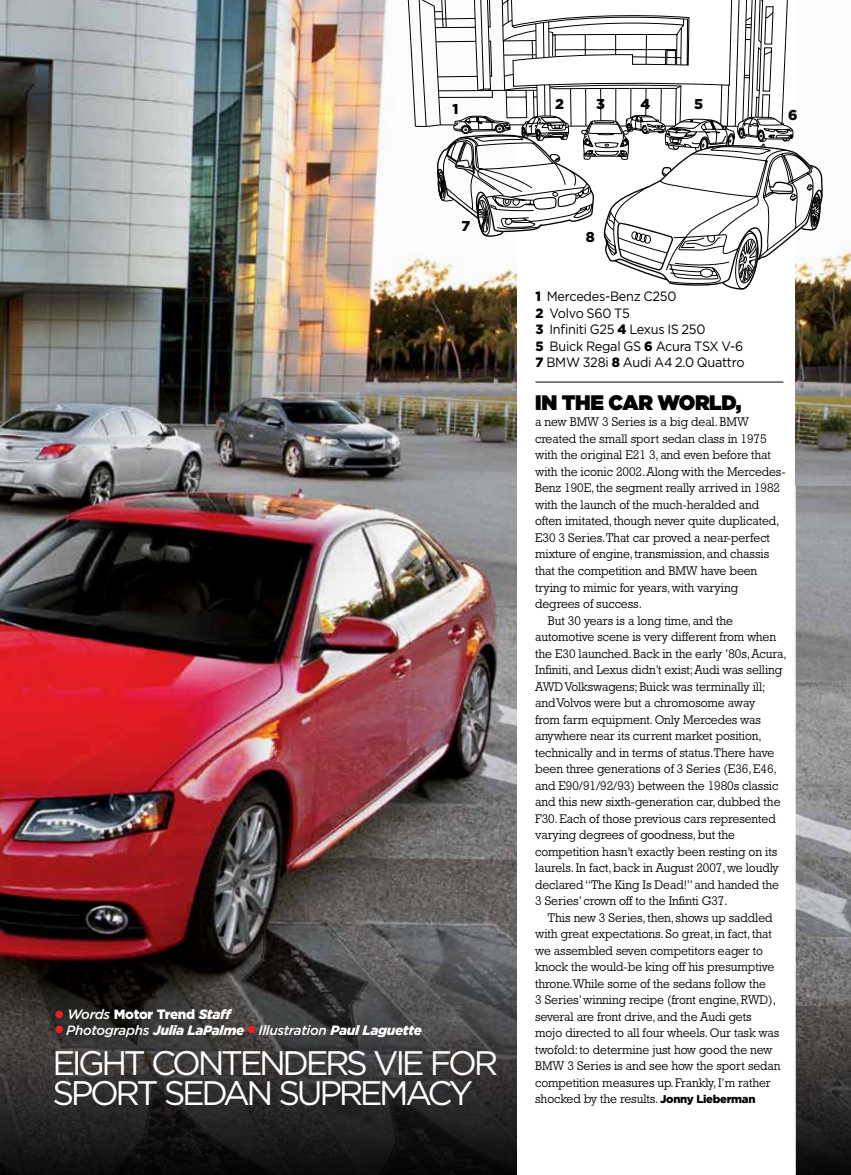
<style>
.page{position:relative;width:851px;height:1175px;background:#fff}
.page>*{position:absolute;margin:0;border:0;box-sizing:border-box;transform-origin:0 0}
.t1{font:33.9px/30.6px "Gotham";letter-spacing:-.1em;color:#fff}
.t2{font:900 21px "Gotham";color:#000}
.t3{font:900 14.25px "Gotham";color:#000}
.t4{font:13.5px/16.5px "Gotham";letter-spacing:-.02em;color:#000;scale:.94 1}
.t5{font:italic 900 13.5px "Gotham";letter-spacing:-.025em;color:#fff}
.t6{font:900 13.5px "Gotham";letter-spacing:-.03em;color:#fff}
.t7{font:12.75px "Rockwell Std";letter-spacing:-.005em;color:#000;scale:.96 1}
.s1{color:#ed1d24}
.s2{font-weight:500;font-style:italic}
.s3{font-style:italic}
.s4{font-weight:500}
.s5{font-weight:900}
.s6{font-family:"Gotham";font-weight:900;font-size:11.25px}
</style>
<div class="page">
<img style="left:0;top:0;width:516px;height:954px">
<img style="left:795px;top:176px;width:55px;height:804px">
<svg style="left:0;top:954px;width:516px;height:220px;background:#2d2b2b"></svg>
<svg style="left:795px;top:980px;width:55px;height:194px;background:#3c3a3a"></svg>
<svg style="left:405px;top:0;width:417px;height:290px"></svg>
<hr style="left:535px;top:382px;width:248px;height:1px;background:#000">
<p class="t3" style="left:452px;top:99px;width:8px">1</p>
<p class="t3" style="left:555px;top:94px;width:10px">2</p>
<p class="t3" style="left:596px;top:94px;width:10px">3</p>
<p class="t3" style="left:640px;top:94px;width:11px">4</p>
<p class="t3" style="left:694px;top:94px;width:10px">5</p>
<p class="t3" style="left:788px;top:105px;width:11px">6</p>
<p class="t3" style="left:461px;top:216px;width:10px">7</p>
<p class="t6" style="left:55px;top:1005px;width:177px"><span class="s1">●</span> <span class="s2">Words</span> Motor Trend <span class="s3">Staff</span></p>
<p class="t5" style="left:55px;top:1021px;width:368px"><span class="s1">●</span> <span class="s4">Photographs</span> Julia LaPalme <span class="s1">●</span> <span class="s4">Illustration</span> Paul Laguette</p>
<h1 class="t1" style="left:52px;top:1046px;width:447px">Eight contenders vie for sport sedan supremacy</h1>
<p class="t3" style="left:586px;top:227px;width:10px">8</p>
<p class="t4" style="left:535px;top:288px;width:224px"><span class="s5">1</span> M ercedes-Benz C250<br><span class="s5">2</span> Volvo S60 T5<br><span class="s5">3</span> I nfiniti G25 <span class="s5">4</span> Lexus IS 250<br><span class="s5">5</span> Buick Regal GS <span class="s5">6</span> Acura TSX V-6<br><span class="s5">7</span> BMW 328i <span class="s5">8</span> Audi A4 2.0 Quattro</p>
<h2 class="t2" style="left:535px;top:390px;width:42px">IN THE</h2>
<h2 class="t2" style="left:608px;top:390px;width:66px">CAR WORLD</h2>
<h2 class="t2" style="left:735px;top:390px;width:7px">,</h2>
<p class="t7" style="left:535px;top:415px;width:224px">a new BMW 3 Series is a big deal. BMW</p>
<p class="t7" style="left:535px;top:431px;width:243px">created the small sport sedan class in 1975</p>
<p class="t7" style="left:535px;top:448px;width:247px">with the original E21 3, and even before that</p>
<p class="t7" style="left:535px;top:464px;width:262px">with the iconic 2002. Along with the Mercedes-</p>
<p class="t7" style="left:535px;top:481px;width:257px">Benz 190E, the segment really arrived in 1982</p>
<p class="t7" style="left:535px;top:497px;width:235px">with the launch of the much-heralded and</p>
<p class="t7" style="left:535px;top:514px;width:256px">often imitated, though never quite duplicated,</p>
<p class="t7" style="left:535px;top:530px;width:246px">E30 3 Series.That car proved a near-perfect</p>
<p class="t7" style="left:535px;top:547px;width:245px">mixture of engine, transmission, and chassis</p>
<p class="t7" style="left:535px;top:563px;width:233px">that the competition and BMW have been</p>
<p class="t7" style="left:535px;top:580px;width:213px">trying to mimic for years, with varying</p>
<p class="t7" style="left:535px;top:596px;width:113px">degrees of success.</p>
<p class="t7" style="left:548px;top:613px;width:194px">But 30 years is a long time, and the</p>
<p class="t7" style="left:535px;top:629px;width:252px">automotive scene is very different from when</p>
<p class="t7" style="left:535px;top:646px;width:263px">the E30 launched. Back in the early ’80s, Acura,</p>
<p class="t7" style="left:535px;top:662px;width:259px">Infiniti, and Lexus didn’t exist; Audi was selling</p>
<p class="t7" style="left:535px;top:679px;width:241px">AWD Volkswagens; Buick was terminally ill;</p>
<p class="t7" style="left:535px;top:695px;width:231px">and Volvos were but a chromosome away</p>
<p class="t7" style="left:535px;top:712px;width:237px">from farm equipment. Only Mercedes was</p>
<p class="t7" style="left:535px;top:728px;width:237px">anywhere near its current market position,</p>
<p class="t7" style="left:535px;top:745px;width:251px">technically and in terms of status.There have</p>
<p class="t7" style="left:535px;top:761px;width:253px">been three generations of 3 Series (E36, E46,</p>
<p class="t7" style="left:535px;top:778px;width:255px">and E90/91/92/93) between the 1980s classic</p>
<p class="t7" style="left:535px;top:794px;width:257px">and this new sixth-generation car, dubbed the</p>
<p class="t7" style="left:535px;top:811px;width:252px">F30. Each of those previous cars represented</p>
<p class="t7" style="left:535px;top:827px;width:210px">varying degrees of goodness, but the</p>
<p class="t7" style="left:535px;top:844px;width:254px">competition hasn’t exactly been resting on its</p>
<p class="t7" style="left:535px;top:860px;width:255px">laurels. In fact, back in August 2007, we loudly</p>
<p class="t7" style="left:535px;top:877px;width:255px">declared “The King Is Dead!” and handed the</p>
<p class="t7" style="left:535px;top:893px;width:202px">3 Series’ crown off to the Infinti G37.</p>
<p class="t7" style="left:548px;top:910px;width:235px">This new 3 Series, then, shows up saddled</p>
<p class="t7" style="left:535px;top:926px;width:248px">with great expectations. So great, in fact, that</p>
<p class="t7" style="left:535px;top:943px;width:239px">we assembled seven competitors eager to</p>
<p class="t7" style="left:535px;top:959px;width:250px">knock the would-be king off his presumptive</p>
<p class="t7" style="left:535px;top:976px;width:242px">throne.While some of the sedans follow the</p>
<p class="t7" style="left:535px;top:992px;width:252px">3 Series’ winning recipe (front engine, RWD),</p>
<p class="t7" style="left:535px;top:1009px;width:227px">several are front drive, and the Audi gets</p>
<p class="t7" style="left:535px;top:1025px;width:256px">mojo directed to all four wheels. Our task was</p>
<p class="t7" style="left:535px;top:1042px;width:249px">twofold: to determine just how good the new</p>
<p class="t7" style="left:535px;top:1058px;width:257px">BMW 3 Series is and see how the sport sedan</p>
<p class="t7" style="left:535px;top:1075px;width:247px">competition measures up. Frankly, I’m rather</p>
<p class="t7" style="left:535px;top:1091px;width:231px">shocked by the results. <span class="s6">Jonny Lieberman</span></p>
</div>
